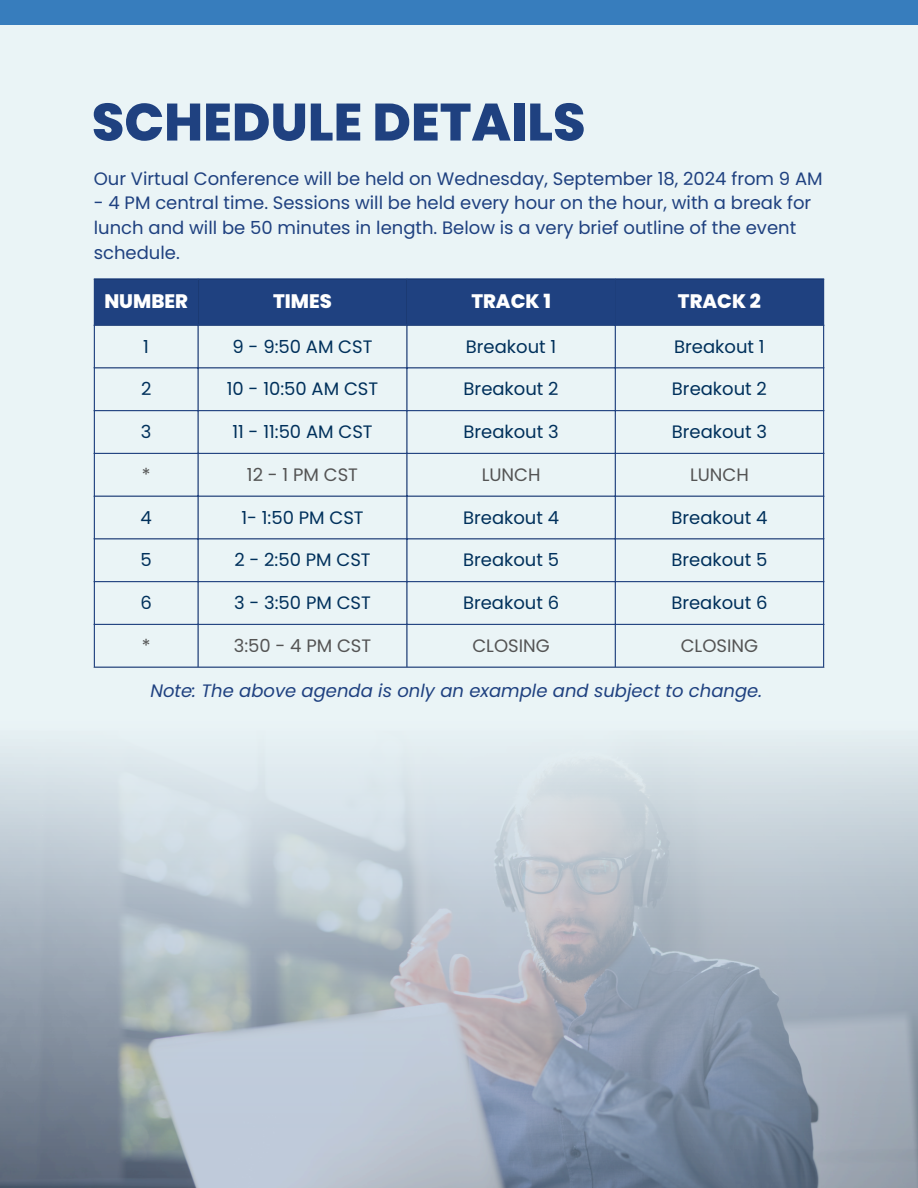
<style>
.page{position:relative;width:918px;height:1188px;background:#eaf4f6}
.page>*{position:absolute;margin:0;border:0;box-sizing:border-box;transform-origin:0 0}
.t1{font:800 52.5px "Poppins";color:#1f4180}
.t2{font:800 19.5px "Poppins";color:#fff}
.t3{font:18px/24.8px "Poppins";color:#1f4180}
.t4{font:18px "Poppins";color:#00305b}
.t5{font:italic 18px "Poppins";color:#1f4180}
.t6{font:18px "Poppins";color:#545454}
</style>
<div class="page">
<div style="left:95px;top:280px;width:728px;height:45px;background:#1f4180"></div>
<hr style="left:94px;top:280px;width:1px;height:387px;background:#1f4180">
<hr style="left:197px;top:280px;width:2px;height:387px;background:#1f4180">
<hr style="left:406px;top:280px;width:2px;height:387px;background:#1f4180">
<hr style="left:615px;top:280px;width:1px;height:387px;background:#1f4180">
<hr style="left:823px;top:280px;width:1px;height:387px;background:#1f4180">
<hr style="left:94px;top:278px;width:730px;height:2px;background:#1f4180">
<hr style="left:94px;top:325px;width:730px;height:1px;background:#1f4180">
<hr style="left:94px;top:367px;width:730px;height:1px;background:#1f4180">
<hr style="left:94px;top:410px;width:730px;height:1px;background:#1f4180">
<hr style="left:94px;top:453px;width:730px;height:1px;background:#1f4180">
<hr style="left:94px;top:496px;width:730px;height:1px;background:#1f4180">
<hr style="left:94px;top:538px;width:730px;height:1px;background:#1f4180">
<hr style="left:94px;top:581px;width:730px;height:1px;background:#1f4180">
<hr style="left:94px;top:624px;width:730px;height:1px;background:#1f4180">
<hr style="left:94px;top:667px;width:730px;height:1px;background:#1f4180">
<div style="left:0;top:0;width:918px;height:25px;background:#377dbd"></div>
<svg style="left:0;top:746px;width:918px;height:442px;background:#aeb9c4"></svg>
<p class="t1" style="left:92px;top:85px;width:495px">SCHEDULE DETAILS</p>
<p class="t3" style="left:94px;top:166px;width:730px">Our Virtual Conference will be held on Wednesday, September 18, 2024 from 9 AM</p>
<p class="t3" style="left:94px;top:191px;width:719px">- 4 PM central time. Sessions will be held every hour on the hour, with a break for lunch and will be 50 minutes in length. Below is a very brief outline of the event schedule.</p>
<h1 class="t2" style="left:104px;top:287px;width:85px">NUMBER</h1>
<p class="t2" style="left:273px;top:287px;width:60px">TIMES</p>
<p class="t2" style="left:471px;top:287px;width:81px">TRACK 1</p>
<p class="t2" style="left:678px;top:287px;width:85px">TRACK 2</p>
<p class="t4" style="left:143px;top:334px;width:7px">1</p>
<p class="t4" style="left:233px;top:334px;width:141px">9 - 9:50 AM CST</p>
<p class="t4" style="left:466px;top:334px;width:92px">Breakout 1</p>
<p class="t4" style="left:674px;top:334px;width:92px">Breakout 1</p>
<p class="t4" style="left:141px;top:377px;width:12px">2</p>
<p class="t4" style="left:227px;top:377px;width:153px">10 - 10:50 AM CST</p>
<p class="t4" style="left:464px;top:377px;width:97px">Breakout 2</p>
<p class="t4" style="left:672px;top:377px;width:97px">Breakout 2</p>
<p class="t4" style="left:141px;top:419px;width:12px">3</p>
<p class="t4" style="left:232px;top:419px;width:142px">11 - 11:50 AM CST</p>
<p class="t4" style="left:463px;top:419px;width:97px">Breakout 3</p>
<p class="t4" style="left:672px;top:419px;width:97px">Breakout 3</p>
<p class="t6" style="left:142px;top:462px;width:10px">*</p>
<p class="t6" style="left:247px;top:462px;width:113px">12 - 1 PM CST</p>
<p class="t6" style="left:482px;top:462px;width:60px">LUNCH</p>
<p class="t6" style="left:690px;top:462px;width:60px">LUNCH</p>
<p class="t4" style="left:141px;top:505px;width:13px">4</p>
<p class="t4" style="left:241px;top:505px;width:124px">1- 1:50 PM CST</p>
<p class="t4" style="left:463px;top:505px;width:97px">Breakout 4</p>
<p class="t4" style="left:671px;top:505px;width:97px">Breakout 4</p>
<p class="t4" style="left:141px;top:548px;width:13px">5</p>
<p class="t4" style="left:234px;top:548px;width:138px">2 - 2:50 PM CST</p>
<p class="t4" style="left:463px;top:548px;width:97px">Breakout 5</p>
<p class="t4" style="left:671px;top:548px;width:97px">Breakout 5</p>
<p class="t4" style="left:140px;top:590px;width:13px">6</p>
<p class="t4" style="left:234px;top:590px;width:138px">3 - 3:50 PM CST</p>
<p class="t4" style="left:463px;top:590px;width:98px">Breakout 6</p>
<p class="t4" style="left:671px;top:590px;width:98px">Breakout 6</p>
<p class="t6" style="left:142px;top:633px;width:10px">*</p>
<p class="t6" style="left:234px;top:633px;width:139px">3:50 - 4 PM CST</p>
<p class="t6" style="left:472px;top:633px;width:79px">CLOSING</p>
<p class="t6" style="left:681px;top:633px;width:79px">CLOSING</p>
<p class="t5" style="left:150px;top:678px;width:613px">Note: The above agenda is only an example and subject to change.</p>
</div>
